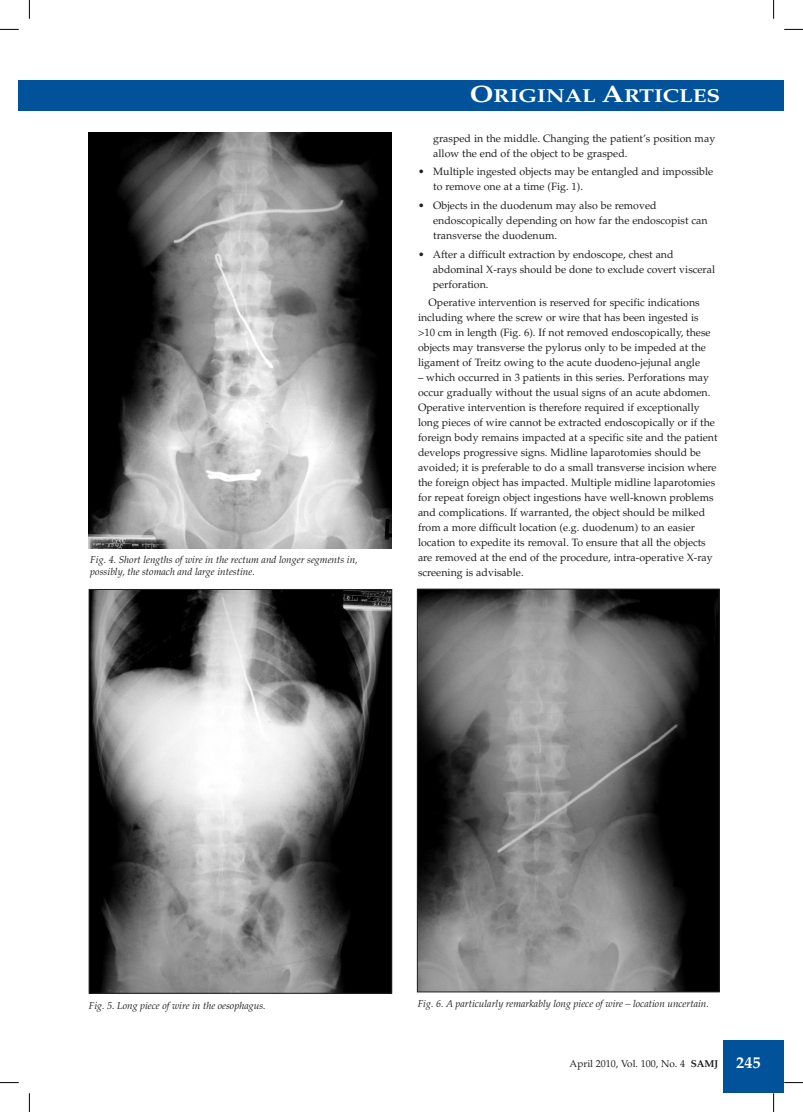
<style>
.page{position:relative;width:803px;height:1112px;background:#fff}
.page>*{position:absolute;margin:0;border:0;box-sizing:border-box;transform-origin:0 0}
.t1{font:700 18.75px "Palatino";color:#fff;scale:1.2 1}
.t2{font:10.62px/15px "Palatino";color:#231f20}
.t3{font:italic 10px/11.2px "Palatino";color:#231f20}
.t4{font:10px "Palatino";color:#231f20}
.s1{font-size:23.75px}
.s2{font-weight:700}
.s3{font-weight:700;font-size:16.25px;color:#fff}
</style>
<div class="page">
<div style="left:19px;top:81px;width:765px;height:30px;background:#01529a"></div>
<div style="left:724px;top:1039px;width:60px;height:53px;background:#01529a"></div>
<img style="left:89px;top:132px;width:302px;height:416px">
<img style="left:91px;top:591px;width:299px;height:400px">
<div style="left:89px;top:589px;width:303px;height:404px;border:1px solid #231f20"></div>
<img style="left:419px;top:590px;width:298px;height:399px">
<div style="left:417px;top:588px;width:302px;height:403px;border:1px solid #231f20"></div>
<svg style="left:0;top:29px;width:19px;height:1px"></svg>
<svg style="left:784px;top:29px;width:19px;height:1px"></svg>
<svg style="left:0;top:1082px;width:19px;height:1px"></svg>
<svg style="left:784px;top:1082px;width:19px;height:1px"></svg>
<svg style="left:29px;top:0;width:1px;height:19px"></svg>
<svg style="left:29px;top:1093px;width:1px;height:18px"></svg>
<svg style="left:773px;top:0;width:1px;height:19px"></svg>
<svg style="left:773px;top:1092px;width:1px;height:19px"></svg>
<p class="t3" style="left:90px;top:554px;width:269px">Fig. 4. Short lengths of wire in the rectum and longer segments in, possibly, the stomach and large intestine.</p>
<h1 class="t1" style="left:470px;top:85px;width:210px"><span class="s1">O</span>RIGINAL <span class="s1">A</span>RTICLES</h1>
<p class="t2" style="left:433px;top:131px;width:283px">grasped in the middle. Changing the patient’s position may allow the end of the object to be grasped.</p>
<p class="t2" style="left:433px;top:164px;width:282px;text-indent:-15px">• Multiple ingested objects may be entangled and impossible to remove one at a time (Fig. 1).</p>
<p class="t2" style="left:433px;top:198px;width:276px;text-indent:-15px">• Objects in the duodenum may also be removed endoscopically depending on how far the endoscopist can transverse the duodenum.</p>
<p class="t2" style="left:433px;top:246px;width:284px;text-indent:-15px">• After a difficult extraction by endoscope, chest and abdominal X-rays should be done to exclude covert visceral perforation.</p>
<p class="t2" style="left:418px;top:295px;width:294px;text-indent:11px">Operative intervention is reserved for specific indications including where the screw or wire that has been ingested is &gt;10 cm in length (Fig. 6). If not removed endoscopically, these objects may transverse the pylorus only to be impeded at the ligament of Treitz owing to the acute duodeno-jejunal angle</p>
<p class="t2" style="left:418px;top:370px;width:301px">– which occurred in 3 patients in this series. Perforations may occur gradually without the usual signs of an acute abdomen.<br>Operative intervention is therefore required if exceptionally long pieces of wire cannot be extracted endoscopically or if the foreign body remains impacted at a specific site and the patient develops progressive signs. Midline laparotomies should be avoided; it is preferable to do a small transverse incision where the foreign object has impacted. Multiple midline laparotomies for repeat foreign object ingestions have well-known problems and complications. If warranted, the object should be milked from a more difficult location (e.g. duodenum) to an easier location to expedite its removal. To ensure that all the objects are removed at the end of the procedure, intra-operative X-ray screening is advisable.</p>
<p class="t3" style="left:89px;top:999px;width:178px">Fig. 5. Long piece of wire in the oesophagus.</p>
<p class="t3" style="left:418px;top:997px;width:293px">Fig. 6. A particularly remarkably long piece of wire – location uncertain.</p>
<p class="t4" style="left:570px;top:1056px;width:192px">April 2010, Vol. 100, No. 4 <span class="s2">SAMJ</span> <span class="s3">245</span></p>
</div>
